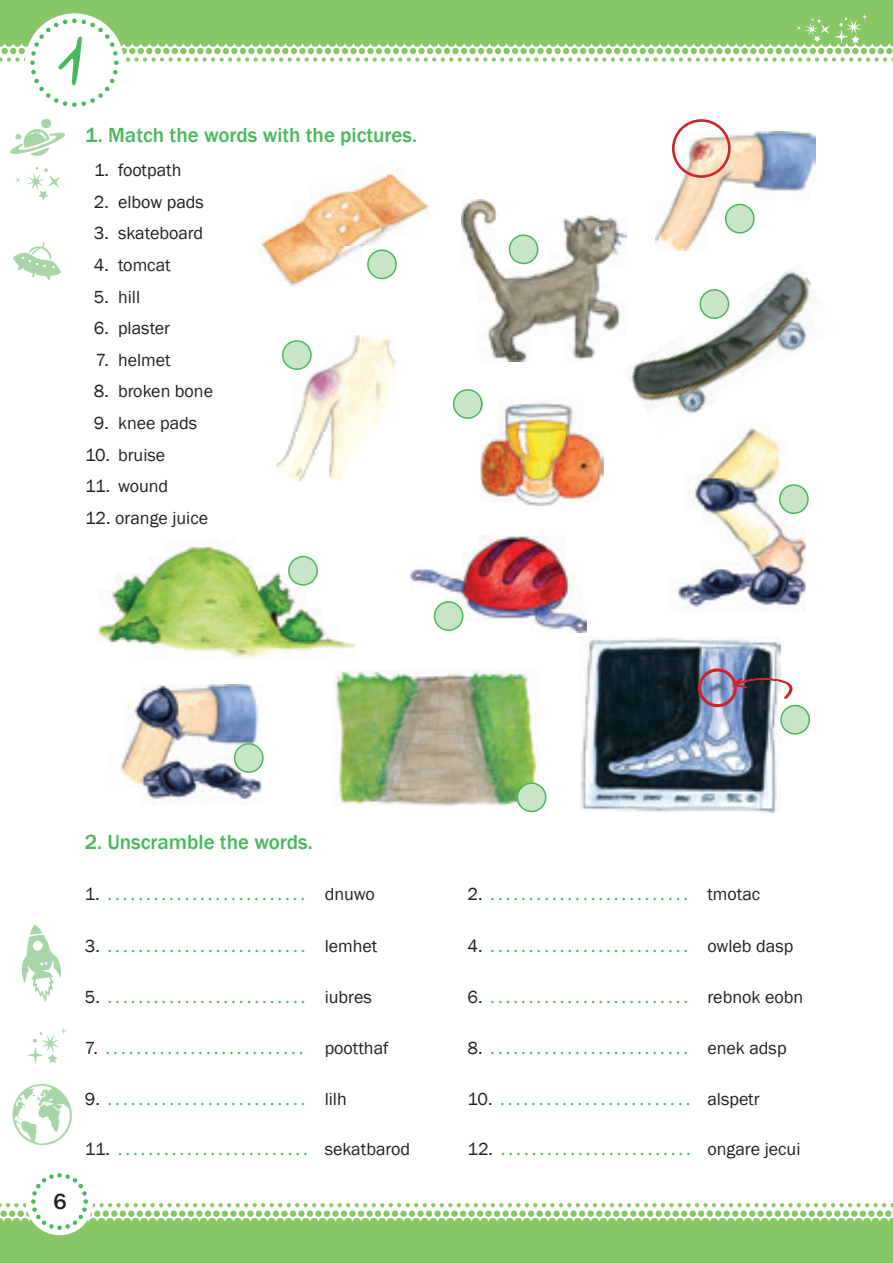
<style>
.page{position:relative;width:893px;height:1263px;background:#fff}
.page>*{position:absolute;margin:0;border:0;box-sizing:border-box;transform-origin:0 0}
.t1{font:82.5px "Indie Flower";color:#48b85c}
.t2{font:500 22.5px "Franklin Gothic";color:#231f20}
.t3{font:21px "Minion Pro";color:#48b85c}
.t4{font:500 21px "Franklin Gothic";color:#48b85c}
.t5{font:18px "Franklin Gothic";color:#231f20}
.s1{font-family:"Franklin Gothic";font-size:18px;color:#231f20}
</style>
<div class="page">
<div style="left:0;top:0;width:893px;height:43px;background:#87c765"></div>
<div style="left:0;top:1222px;width:893px;height:41px;background:#87c765"></div>
<svg style="left:0;top:1173px;width:893px;height:62px"></svg>
<svg style="left:13px;top:242px;width:48px;height:39px"></svg>
<svg style="left:10px;top:119px;width:55px;height:37px"></svg>
<svg style="left:15px;top:167px;width:46px;height:33px"></svg>
<svg style="left:27px;top:1028px;width:40px;height:36px"></svg>
<svg style="left:21px;top:925px;width:40px;height:77px"></svg>
<svg style="left:12px;top:1083px;width:60px;height:63px"></svg>
<svg style="left:0;top:13px;width:893px;height:94px"></svg>
<img style="left:99px;top:541px;width:255px;height:117px">
<svg style="left:288px;top:556px;width:30px;height:30px"></svg>
<img style="left:625px;top:267px;width:197px;height:147px">
<img style="left:669px;top:427px;width:137px;height:183px">
<svg style="left:669px;top:427px;width:10px;height:2px"></svg>
<img style="left:120px;top:684px;width:143px;height:120px">
<img style="left:277px;top:336px;width:119px;height:145px">
<svg style="left:282px;top:340px;width:30px;height:30px"></svg>
<img style="left:580px;top:636px;width:200px;height:176px">
<svg style="left:699px;top:289px;width:30px;height:30px"></svg>
<img style="left:656px;top:132px;width:159px;height:118px">
<svg style="left:725px;top:204px;width:30px;height:30px"></svg>
<svg style="left:779px;top:484px;width:30px;height:30px"></svg>
<img style="left:259px;top:168px;width:170px;height:119px">
<svg style="left:367px;top:249px;width:30px;height:30px"></svg>
<svg style="left:234px;top:743px;width:30px;height:30px"></svg>
<img style="left:335px;top:669px;width:202px;height:137px">
<svg style="left:517px;top:782px;width:29px;height:30px"></svg>
<img style="left:462px;top:200px;width:164px;height:162px">
<svg style="left:509px;top:234px;width:29px;height:30px"></svg>
<img style="left:411px;top:536px;width:176px;height:96px">
<svg style="left:434px;top:601px;width:29px;height:30px"></svg>
<img style="left:698px;top:668px;width:112px;height:67px">
<svg style="left:672px;top:119px;width:59px;height:59px"></svg>
<img style="left:480px;top:399px;width:124px;height:107px">
<svg style="left:453px;top:389px;width:30px;height:30px"></svg>
<h1 class="t1" style="left:57px;top:5px;width:28px">1</h1>
<p class="t4" style="left:85px;top:122px;width:334px">1. Match the words with the pictures.</p>
<p class="t5" style="left:94px;top:159px;width:89px">1. footpath</p>
<p class="t5" style="left:94px;top:190px;width:111px">2. elbow pads</p>
<p class="t5" style="left:94px;top:222px;width:111px">3. skateboard</p>
<p class="t5" style="left:94px;top:254px;width:78px">4. tomcat</p>
<p class="t5" style="left:94px;top:285px;width:48px">5. hill</p>
<p class="t5" style="left:94px;top:317px;width:78px">6. plaster</p>
<p class="t5" style="left:96px;top:349px;width:76px">7. helmet</p>
<p class="t5" style="left:94px;top:380px;width:121px">8. broken bone</p>
<p class="t5" style="left:94px;top:412px;width:105px">9. knee pads</p>
<p class="t5" style="left:85px;top:443px;width:82px">10. bruise</p>
<p class="t5" style="left:85px;top:475px;width:85px">11. wound</p>
<p class="t5" style="left:85px;top:507px;width:125px">12. orange juice</p>
<p class="t2" style="left:53px;top:1187px;width:15px">6</p>
<p class="t4" style="left:85px;top:829px;width:229px">2. Unscramble the words.</p>
<p class="t3" style="left:85px;top:880px;width:292px"><span class="s1">1.</span> .......................... <span class="s1">dnuwo</span></p>
<p class="t3" style="left:467px;top:880px;width:294px"><span class="s1">2.</span> .......................... <span class="s1">tmotac</span></p>
<p class="t3" style="left:85px;top:931px;width:294px"><span class="s1">3.</span> .......................... <span class="s1">lemhet</span></p>
<p class="t3" style="left:467px;top:931px;width:327px"><span class="s1">4.</span> .......................... <span class="s1">owleb dasp</span></p>
<p class="t3" style="left:85px;top:982px;width:289px"><span class="s1">5.</span> .......................... <span class="s1">iubres</span></p>
<p class="t3" style="left:467px;top:982px;width:337px"><span class="s1">6.</span> .......................... <span class="s1">rebnok eobn</span></p>
<p class="t3" style="left:85px;top:1033px;width:305px"><span class="s1">7.</span> .......................... <span class="s1">pootthaf</span></p>
<p class="t3" style="left:467px;top:1033px;width:321px"><span class="s1">8.</span> .......................... <span class="s1">enek adsp</span></p>
<p class="t3" style="left:85px;top:1084px;width:263px"><span class="s1">9.</span> .......................... <span class="s1">lilh</span></p>
<p class="t3" style="left:467px;top:1084px;width:294px"><span class="s1">10.</span> ......................... <span class="s1">alspetr</span></p>
<p class="t3" style="left:85px;top:1134px;width:327px"><span class="s1">11.</span> ......................... <span class="s1">sekatbarod</span></p>
<p class="t3" style="left:467px;top:1134px;width:334px"><span class="s1">12.</span> ......................... <span class="s1">ongare jecui</span></p>
</div>
